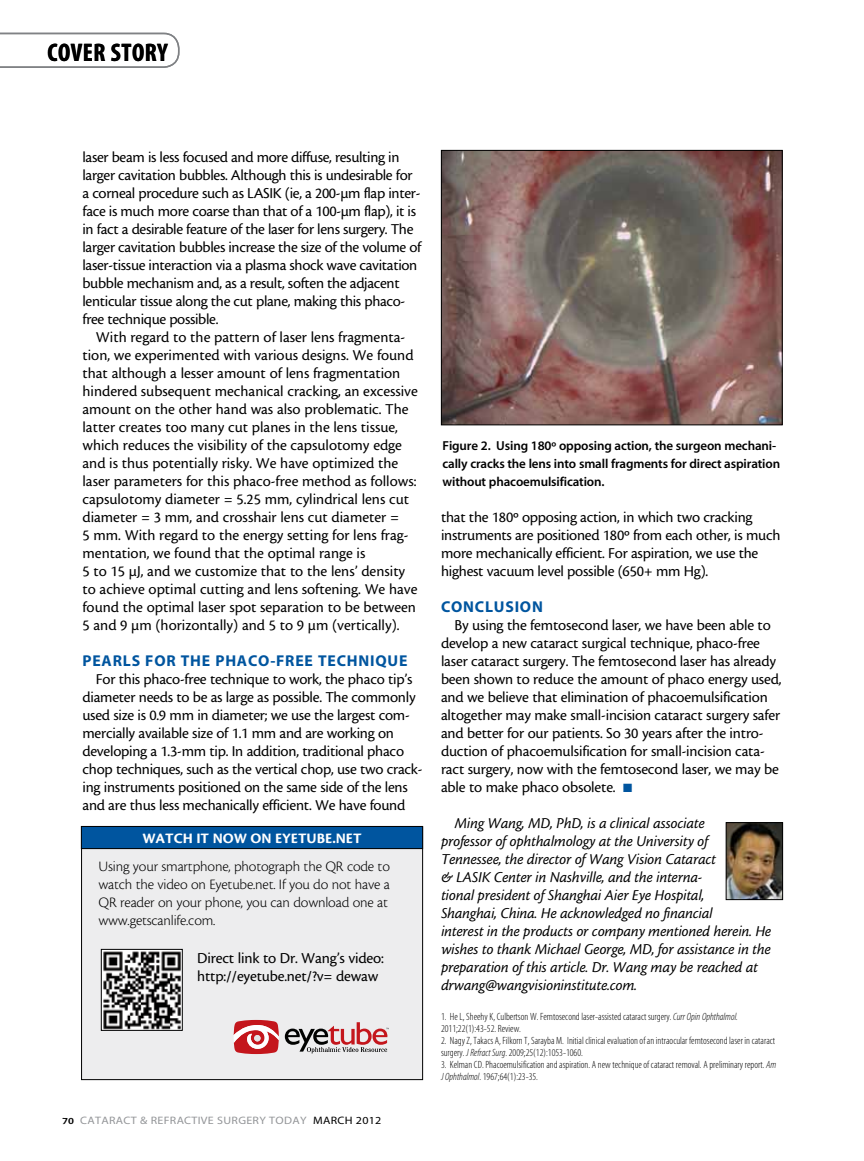
<style>
.page{position:relative;width:864px;height:1161px;background:#fff}
.page>*{position:absolute;margin:0;border:0;box-sizing:border-box;transform-origin:0 0}
.t1{font:25.5px "Myriad MM 700 300";letter-spacing:.02em;color:#000}
.t2{font:15.9px "Cronos MM 408 10";letter-spacing:-.01em;color:#000}
.t3{font:15.75px/18px "Cronos MM 408 10";letter-spacing:-.01em;color:#000}
.t4{font:15.75px/18px "Cronos MM It 408 10";letter-spacing:-.01em;color:#000}
.t5{font:15.75px "Myriad MM 700 600";letter-spacing:.05em;color:#00559f}
.t6{font:15px/18px "Cronos MM 250 10";letter-spacing:-.01em;color:#000}
.t7{font:15px "Cronos MM 700 10";color:#fff}
.t8{font:13.05px/18px "Myriad MM 565 600";letter-spacing:-.01em;color:#000}
.t9{font:10.8px "Myriad MM 400 600";letter-spacing:.025em;color:#939598;scale:1.11 1}
.t10{font:10.5px/12px "Myriad MM 215 300";color:#000}
.s1{font-family:"Cronos MM 574 8";font-size:10.2px;color:#000}
.s2{color:#000}
.s3{color:#00559f}
.s4{font-family:"Myriad MM It 215 300"}
</style>
<div class="page">
<svg style="left:0;top:33px;width:179px;height:35px"></svg>
<img style="left:728px;top:824px;width:53px;height:74px">
<div style="left:726px;top:822px;width:57px;height:78px;border:1px solid #000"></div>
<div style="left:82px;top:827px;width:341px;height:253px;background:#ededee"></div>
<div style="left:81px;top:826px;width:342px;height:23px;background:#00559f"></div>
<div style="left:81px;top:826px;width:342px;height:23px;border:1px solid #000"></div>
<img style="left:103px;top:951px;width:77px;height:77px">
<div style="left:101px;top:949px;width:81px;height:81px;border:1px solid #000"></div>
<svg style="left:234px;top:1020px;width:45px;height:34px"></svg>
<div style="left:254px;top:1035px;width:7px;height:6px;background:#e2e3e4;border-radius:50%"></div>
<svg style="left:285px;top:1022px;width:104px;height:31px"></svg>
<img style="left:443px;top:152px;width:338px;height:271px">
<div style="left:441px;top:150px;width:342px;height:275px;border:1px solid #000"></div>
<h1 class="t1" style="left:48px;top:40px;width:122px">COVER STORY</h1>
<p class="t3" style="left:82px;top:148px;width:340px">laser beam is less focused and more diffuse, resulting in larger cavitation bubbles. Although this is undesirable for a corneal procedure such as LASIK (ie, a 200-µm flap inter&shy;face is much more coarse than that of a 100-µm flap), it is in fact a desirable feature of the laser for lens surgery. The larger cavitation bubbles increase the size of the volume of laser-tissue interaction via a plasma shock wave cavitation bubble mechanism and, as a result, soften the adjacent lenticular tissue along the cut plane, making this phaco&shy;free technique possible.</p>
<p class="t3" style="left:82px;top:328px;width:337px;text-indent:13px">With regard to the pattern of laser lens fragmenta&shy;tion, we experimented with various designs. We found that although a lesser amount of lens fragmentation hindered subsequent mechanical cracking, an excessive amount on the other hand was also problematic. The latter creates too many cut planes in the lens tissue, which reduces the visibility of the capsulotomy edge and is thus potentially risky. We have optimized the laser parameters for this phaco-free method as follows: capsulotomy diameter = 5.25 mm, cylindrical lens cut diameter = 3 mm, and crosshair lens cut diameter =<br>5 mm. With regard to the energy setting for lens frag&shy;mentation, we found that the optimal range is<br>5 to 15 µJ, and we customize that to the lens’ density to achieve optimal cutting and lens softening. We have found the optimal laser spot separation to be between 5 and 9 µm (horizontally) and 5 to 9 µm (vertically).</p>
<p class="t5" style="left:82px;top:653px;width:326px">PEARLS FOR THE PHACO-FREE TECHNIQUE</p>
<p class="t3" style="left:82px;top:670px;width:342px;text-indent:13px">For this phaco-free technique to work, the phaco tip’s diameter needs to be as large as possible. The commonly used size is 0.9 mm in diameter; we use the largest com&shy;mercially available size of 1.1 mm and are working on developing a 1.3-mm tip. In addition, traditional phaco chop techniques, such as the vertical chop, use two crack&shy;ing instruments positioned on the same side of the lens and are thus less mechanically efficient. We have found</p>
<p class="t7" style="left:142px;top:831px;width:221px">WATCH IT NOW ON EYETUBE.NET</p>
<p class="t6" style="left:99px;top:857px;width:293px">Using your smartphone, photograph the QR code to watch the video on Eyetube.net. If you do not have a QR reader on your phone, you can download one at www.getscanlife.com.</p>
<p class="t2" style="left:197px;top:950px;width:188px">Direct link to Dr. Wang’s video:</p>
<p class="t3" style="left:197px;top:967px;width:182px">http://eyetube.net/?v= dewaw</p>
<p class="t9" style="left:62px;top:1115px;width:289px"><span class="s1">70</span> CATARACT &amp; REFRACTIVE SURGERY TODAY <span class="s2">MARCH 2012</span></p>
<p class="t8" style="left:442px;top:437px;width:339px">Figure 2. Using 180º opposing action, the surgeon mechani&shy;cally cracks the lens into small fragments for direct aspiration without phacoemulsification.</p>
<p class="t3" style="left:441px;top:508px;width:341px">that the 180º opposing action, in which two cracking instruments are positioned 180º from each other, is much more mechanically efficient. For aspiration, we use the highest vacuum level possible (650+ mm Hg).</p>
<p class="t5" style="left:441px;top:599px;width:101px">CONCLUSION</p>
<p class="t3" style="left:441px;top:617px;width:342px;text-indent:13px">By using the femtosecond laser, we have been able to develop a new cataract surgical technique, phaco-free laser cataract surgery. The femtosecond laser has already been shown to reduce the amount of phaco energy used, and we believe that elimination of phacoemulsification altogether may make small-incision cataract surgery safer and better for our patients. So 30 years after the intro&shy;duction of phacoemulsification for small-incision cata&shy;ract surgery, now with the femtosecond laser, we may be able to make phaco obsolete. <span class="s3">■</span></p>
<p class="t4" style="left:441px;top:814px;width:332px;text-indent:13px">Ming Wang, MD, PhD, is a clinical associate<br>professor of ophthalmology at the University of Tennessee, the director of Wang Vision Cataract<br>&amp; LASIK Center in Nashville, and the interna-<br>tional president of Shanghai Aier Eye Hospital,<br>Shanghai, China. He acknowledged no financial<br>interest in the products or company mentioned herein. He wishes to thank Michael George, MD, for assistance in the preparation of this article. Dr. Wang may be reached at drwang@wangvisioninstitute.com.</p>
<p class="t10" style="left:441px;top:1011px;width:299px">1. He L, Sheehy K, Culbertson W. Femtosecond laser-assisted cataract surgery. <span class="s4">Curr Opin Ophthalmol.<br></span>2011;22(1):43-52. Review.</p>
<p class="t10" style="left:441px;top:1035px;width:336px">2. Nagy Z, Takacs A, Filkorn T, Sarayba M. Initial clinical evaluation of an intraocular femtosecond laser in cataract surgery. <span class="s4">J Refract Surg</span>. 2009;25(12):1053-1060.</p>
<p class="t10" style="left:441px;top:1059px;width:337px">3. Kelman CD. Phacoemulsification and aspiration. A new technique of cataract removal. A preliminary report. <span class="s4">Am<br>J Ophthalmol</span>. 1967;64(1):23-35.</p>
</div>
